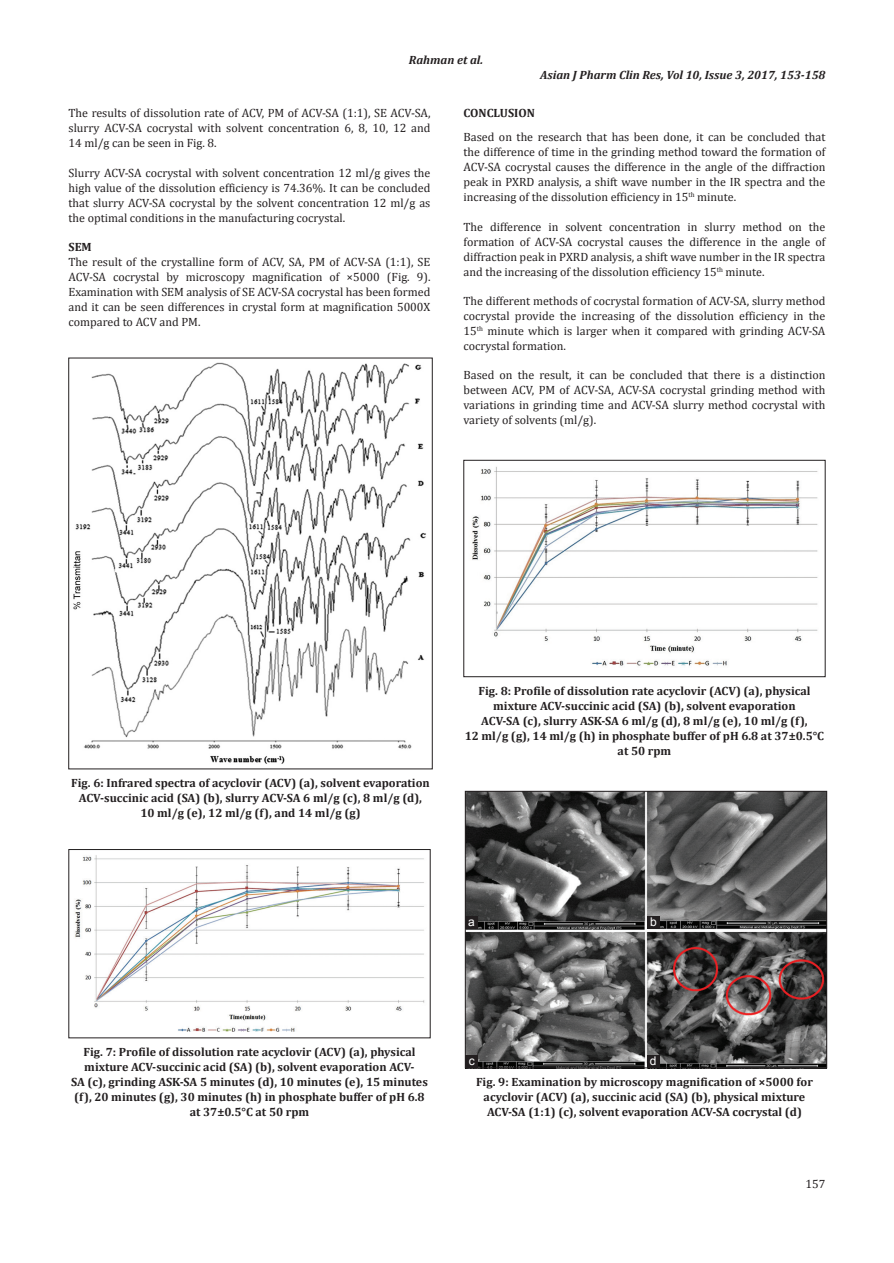
<style>
.page{position:relative;width:894px;height:1263px;background:#fff}
.page>*{position:absolute;margin:0;border:0;box-sizing:border-box;transform-origin:0 0}
.TX{font:12px/15px "Cambria";color:#231f20;text-align:justify}
.FGC{font:700 12px/15px "Cambria";color:#231f20;text-align:center}
.t1{font:italic 700 12px "Cambria";color:#231f20}
.LABEL{font:12px "Arial";color:#fff}
</style>
<div class="page">
<img style="left:75px;top:855px;width:350px;height:177px">
<div style="left:69px;top:849px;width:361px;height:189px;border:1px solid #231f20"></div>
<img style="left:73px;top:362px;width:353px;height:402px">
<img style="left:472px;top:467px;width:346px;height:199px">
<div style="left:463px;top:460px;width:362px;height:217px;border:1px solid #231f20"></div>
<img style="left:467px;top:793px;width:357px;height:273px">
<div style="left:465px;top:791px;width:361px;height:277px;border:1px solid #231f20"></div>
<div style="left:465px;top:916px;width:13px;height:13px;background:#231f20"></div>
<div style="left:646px;top:916px;width:13px;height:12px;background:#231f20"></div>
<div style="left:465px;top:1055px;width:13px;height:13px;background:#231f20"></div>
<div style="left:646px;top:1055px;width:13px;height:13px;background:#231f20"></div>
<p class="t1" style="left:409px;top:51px;width:76px">Rahman et al.</p>
<p class="t1" style="left:540px;top:66px;width:287px">Asian J Pharm Clin Res, Vol 10, Issue 3, 2017, 153-158</p>
<p class="TX" style="left:68px;top:106px;width:363px">The results of dissolution rate of ACV, PM of ACV-SA (1:1), SE ACV-SA, slurry ACV-SA cocrystal with solvent concentration 6, 8, 10, 12 and 14 ml/g can be seen in Fig. 8.</p>
<p class="TX" style="left:68px;top:165px;width:363px">Slurry ACV-SA cocrystal with solvent concentration 12 ml/g gives the high value of the dissolution efficiency is 74.36%. It can be concluded that slurry ACV-SA cocrystal by the solvent concentration 12 ml/g as the optimal conditions in the manufacturing cocrystal.</p>
<h2 class="FGC" style="left:68px;top:239px;width:25px">SEM</h2>
<p class="TX" style="left:68px;top:254px;width:363px">The result of the crystalline form of ACV, SA, PM of ACV-SA (1:1), SE ACV-SA cocrystal by microscopy magnification of ×5000 (Fig. 9).<br>Examination with SEM analysis of SE ACV-SA cocrystal has been formed and it can be seen differences in crystal form at magnification 5000X compared to ACV and PM.</p>
<h1 class="FGC" style="left:463px;top:105px;width:73px">CONCLUSION</h1>
<p class="TX" style="left:463px;top:130px;width:363px">Based on the research that has been done, it can be concluded that the difference of time in the grinding method toward the formation of ACV-SA cocrystal causes the difference in the angle of the diffraction peak in PXRD analysis, a shift wave number in the IR spectra and the increasing of the dissolution efficiency in 15<sup>th</sup> minute.</p>
<p class="TX" style="left:463px;top:219px;width:363px">The difference in solvent concentration in slurry method on the formation of ACV-SA cocrystal causes the difference in the angle of diffraction peak in PXRD analysis, a shift wave number in the IR spectra and the increasing of the dissolution efficiency 15<sup>th</sup> minute.</p>
<p class="TX" style="left:463px;top:293px;width:363px">The different methods of cocrystal formation of ACV-SA, slurry method cocrystal provide the increasing of the dissolution efficiency in the 15<sup>th</sup> minute which is larger when it compared with grinding ACV-SA cocrystal formation.</p>
<p class="TX" style="left:463px;top:367px;width:363px">Based on the result, it can be concluded that there is a distinction between ACV, PM of ACV-SA, ACV-SA cocrystal grinding method with variations in grinding time and ACV-SA slurry method cocrystal with variety of solvents (ml/g).</p>
<p class="FGC" style="left:71px;top:775px;width:360px">Fig. 6: Infrared spectra of acyclovir (ACV) (a), solvent evaporation<br>ACV-succinic acid (SA) (b), slurry ACV-SA 6 ml/g (c), 8 ml/g (d),<br>10 ml/g (e), 12 ml/g (f), and 14 ml/g (g)</p>
<p class="FGC" style="left:464px;top:683px;width:361px">Fig. 8: Profile of dissolution rate acyclovir (ACV) (a), physical mixture ACV-succinic acid (SA) (b), solvent evaporation<br>ACV-SA (c), slurry ASK-SA 6 ml/g (d), 8 ml/g (e), 10 ml/g (f),<br>12 ml/g (g), 14 ml/g (h) in phosphate buffer of pH 6.8 at 37±0.5°C at 50 rpm</p>
<p class="LABEL" style="left:468px;top:913px;width:8px">a</p>
<p class="LABEL" style="left:649px;top:913px;width:8px">b</p>
<p class="FGC" style="left:71px;top:1044px;width:358px">Fig. 7: Profile of dissolution rate acyclovir (ACV) (a), physical mixture ACV-succinic acid (SA) (b), solvent evaporation ACV-<br>SA (c), grinding ASK-SA 5 minutes (d), 10 minutes (e), 15 minutes (f), 20 minutes (g), 30 minutes (h) in phosphate buffer of pH 6.8 at 37±0.5°C at 50 rpm</p>
<p class="LABEL" style="left:468px;top:1052px;width:7px">c</p>
<p class="LABEL" style="left:649px;top:1052px;width:8px">d</p>
<p class="FGC" style="left:476px;top:1074px;width:338px">Fig. 9: Examination by microscopy magnification of ×5000 for acyclovir (ACV) (a), succinic acid (SA) (b), physical mixture<br>ACV-SA (1:1) (c), solvent evaporation ACV-SA cocrystal (d)</p>
<p class="TX" style="left:805px;top:1176px;width:21px">157</p>
</div>
